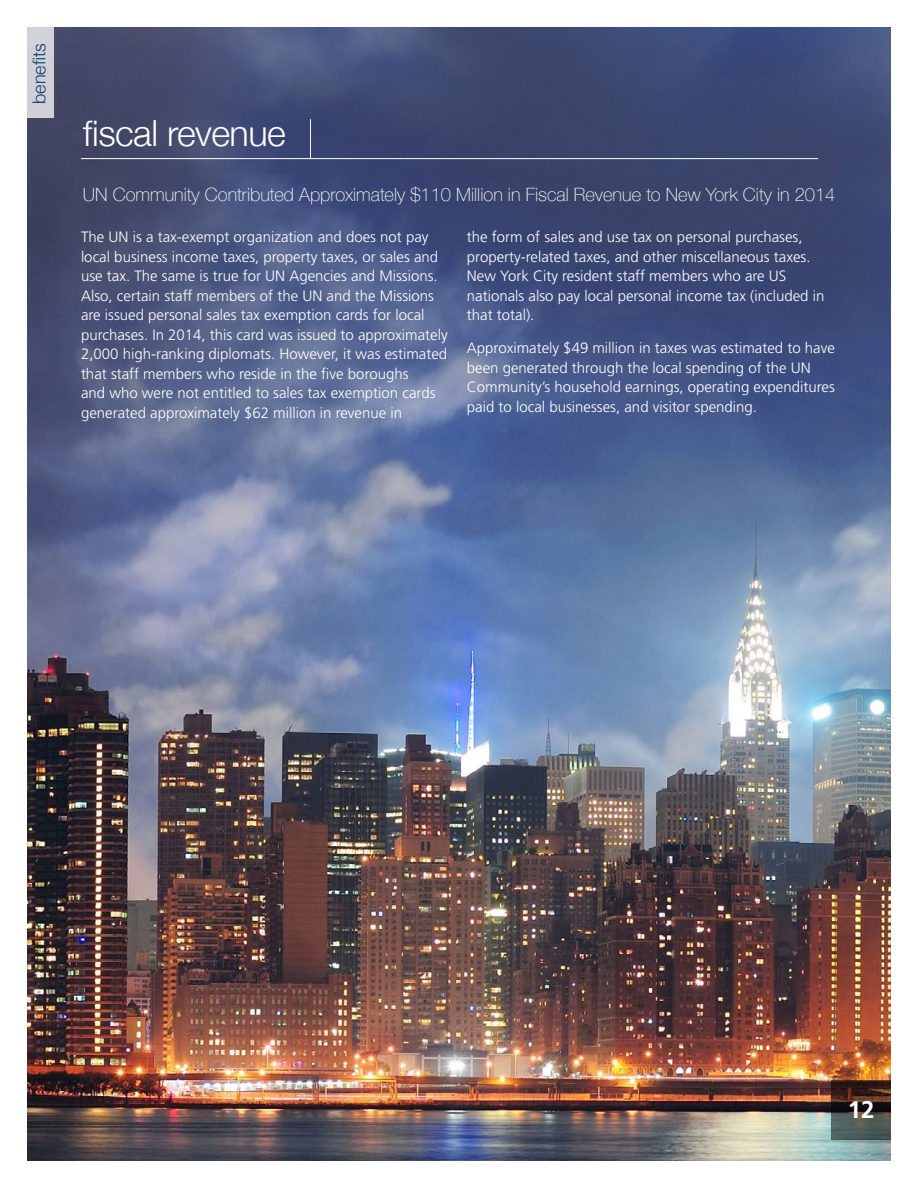
<style>
.page{position:relative;width:918px;height:1188px;background:#fff}
.page>*{position:absolute;margin:0;border:0;box-sizing:border-box;transform-origin:0 0}
.t1{font:300 36px "Helvetica Neue";letter-spacing:-.015em;color:#fff}
.t2{font:700 24px "Frutiger";color:#fff}
.t3{font:100 18.3px "Helvetica Neue";color:#fff}
.t4{font:300 18px "Helvetica Neue";color:#003c6f}
.t5{font:300 15px/19.5px "Frutiger";color:#fff}
</style>
<div class="page">
<img style="left:27px;top:27px;width:864px;height:1134px">
<hr style="left:81px;top:158px;width:737px;height:1px;background:#fff">
<hr style="left:310px;top:119px;width:1px;height:40px;background:#fff">
<div style="left:26px;top:26px;width:28px;height:92px;background:#d0d1d8"></div>
<svg style="left:831px;top:1080px;width:60px;height:60px;background:#413a34"></svg>
<p class="t4" style="left:25px;top:104px;width:62px;rotate:-90deg">benefits</p>
<h1 class="t1" style="left:83px;top:105px;width:204px">fiscal revenue</h1>
<p class="t3" style="left:83px;top:181px;width:754px">UN Community Contributed Approximately $110 Million in Fiscal Revenue to New York City in 2014</p>
<p class="t5" style="left:81px;top:227px;width:368px">The UN is a tax-exempt organization and does not pay local business income taxes, property taxes, or sales and use tax. The same is true for UN Agencies and Missions.<br>Also, certain staff members of the UN and the Missions are issued personal sales tax exemption cards for local purchases. In 2014, this card was issued to approximately 2,000 high-ranking diplomats. However, it was estimated that staff members who reside in the five boroughs<br>and who were not entitled to sales tax exemption cards generated approximately $62 million in revenue in</p>
<p class="t5" style="left:467px;top:227px;width:359px">the form of sales and use tax on personal purchases, property-related taxes, and other miscellaneous taxes.<br>New York City resident staff members who are US nationals also pay local personal income tax (included in that total).</p>
<p class="t5" style="left:467px;top:338px;width:369px">Approximately $49 million in taxes was estimated to have been generated through the local spending of the UN Community’s household earnings, operating expenditures paid to local businesses, and visitor spending.</p>
<h2 class="t2" style="left:848px;top:1096px;width:28px">12</h2>
</div>
